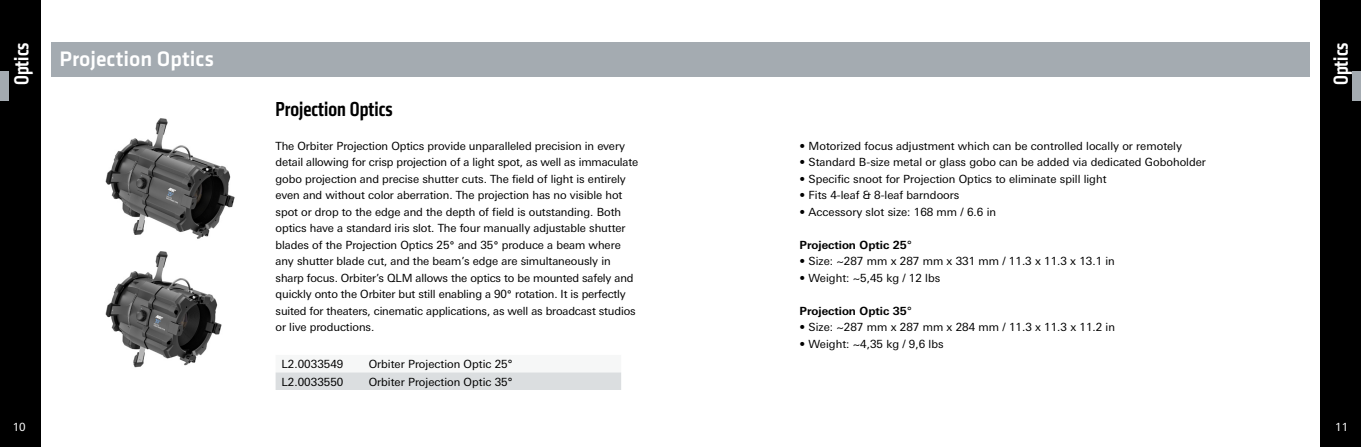
<style>
.page{position:relative;width:1361px;height:447px;background:#fff}
.page>*{position:absolute;margin:0;border:0;box-sizing:border-box;transform-origin:0 0}
.t1{font:500 21.75px "Klavika";color:#fff}
.t2{font:500 condensed 21px "Klavika";color:#000}
.t3{font:500 condensed 21px "Klavika";color:#fff}
.t4{font:11.25px/16.5px "Linotype Univers Basic";letter-spacing:-.005em;color:#000}
.t5{font:11.25px "Linotype Univers Basic";color:#fff}
.s1{font-family:"DIN Next LT Pro";font-weight:500}
.s2{font-weight:700}
</style>
<div class="page">
<div style="left:1320px;top:0;width:41px;height:446px;background:#000"></div>
<div style="left:51px;top:43px;width:629px;height:34px;background:#a4abb1"></div>
<div style="left:680px;top:43px;width:630px;height:34px;background:#a4abb1"></div>
<div style="left:0;top:0;width:40px;height:446px;background:#000"></div>
<div style="left:1352px;top:71px;width:9px;height:29px;background:#a4abb1"></div>
<div style="left:0;top:71px;width:9px;height:29px;background:#a4abb1"></div>
<div style="left:276px;top:372px;width:345px;height:18px;background:#dbdee0"></div>
<img style="left:105px;top:260px;width:117px;height:108px">
<img style="left:105px;top:118px;width:130px;height:142px">
<h2 class="t3" style="left:8px;top:85px;width:44px;rotate:-90deg">Optics</h2>
<h2 class="t3" style="left:1327px;top:85px;width:44px;rotate:-90deg">Optics</h2>
<h1 class="t1" style="left:60px;top:44px;width:156px">Projection Optics</h1>
<h2 class="t2" style="left:276px;top:96px;width:118px">Projection Optics</h2>
<p class="t4" style="left:276px;top:137px;width:364px">The Orbiter Projection Optics provide unparalleled precision in every detail allowing for crisp projection of a light spot, as well as immaculate gobo projection and precise shutter cuts. The field of light is entirely even and without color aberration. The projection has no visible hot spot or drop to the edge and the depth of field is outstanding. Both optics have a standard iris slot. The four manually adjustable shutter blades of the Projection Optics 25<span class="s1">°</span> and 35<span class="s1">°</span> produce a beam where any shutter blade cut, and the beamÕs edge are simultaneously in sharp focus. OrbiterÕs QLM allows the optics to be mounted safely and quickly onto the Orbiter but still enabling a 90<span class="s1">°</span> rotation. It is perfectly suited for theaters, cinematic applications, as well as broadcast studios or live productions.</p>
<p class="t4" style="left:282px;top:356px;width:63px">L2.0033549</p>
<p class="t4" style="left:369px;top:356px;width:145px">Orbiter Projection Optic 25¡</p>
<p class="t4" style="left:282px;top:373px;width:63px">L2.0033550</p>
<p class="t4" style="left:369px;top:373px;width:145px">Orbiter Projection Optic 35¡</p>
<p class="t4" style="left:799px;top:137px;width:408px">¥ Motorized focus adjustment which can be controlled locally or remotely<br>¥ Standard B-size metal or glass gobo can be added via dedicated Goboholder ¥ Specific snoot for Projection Optics to eliminate spill light<br>¥ Fits 4-leaf &amp; 8-leaf barndoors<br>¥ Accessory slot size: 168 mm / 6.6 in</p>
<p class="t4" style="left:799px;top:236px;width:317px"><span class="s2">Projection Optic 25</span>¡<br>¥ Size: ~287 mm x 287 mm x 331 mm / 11.3 x 11.3 x 13.1 in ¥ Weight: ~5,45 kg / 12 lbs</p>
<p class="t4" style="left:799px;top:302px;width:317px"><span class="s2">Projection Optic 35</span>¡<br>¥ Size: ~287 mm x 287 mm x 284 mm / 11.3 x 11.3 x 11.2 in ¥ Weight: ~4,35 kg / 9,6 lbs</p>
<p class="t5" style="left:13px;top:420px;width:15px">10</p>
<p class="t5" style="left:1335px;top:420px;width:15px">11</p>
</div>
